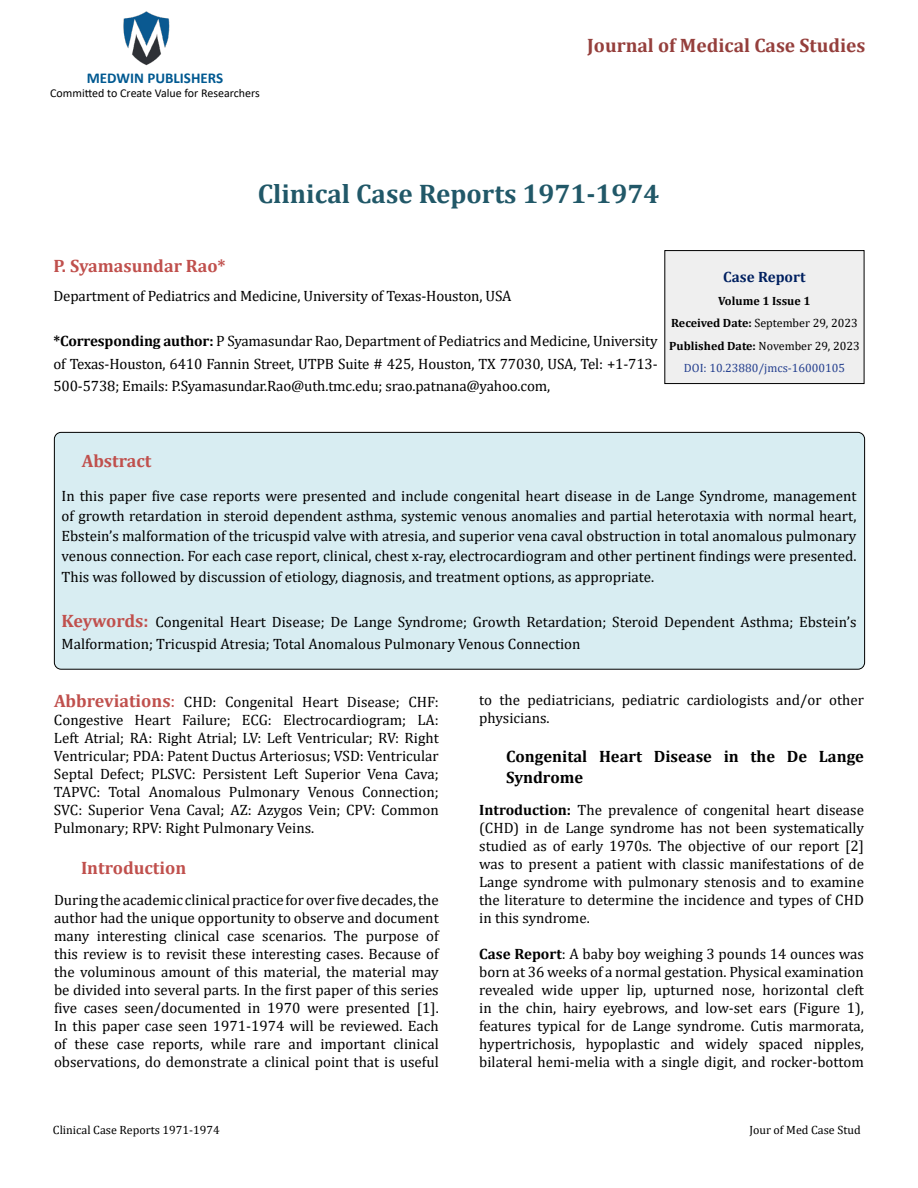
<style>
.page{position:relative;width:918px;height:1188px;background:#fff}
.page>*{position:absolute;margin:0;border:0;box-sizing:border-box;transform-origin:0 0}
.t1{font:700 27px "Cambria";color:#215868}
.t2{font:700 19.5px "Cambria";color:#953f3c}
.t3{font:700 18px "Cambria";color:#c0504d}
.t4{font:700 16.5px/21px "Cambria";color:#000}
.t5{font:15px/18px "Cambria";color:#000;text-align:justify}
.t6{font:700 15px "Calibri";color:#005991}
.t7{font:700 15px "Cambria";color:#002060}
.t8{font:700 12px/22.5px "Cambria";color:#000;text-align:center}
.t9{font:12px "Cambria";color:#000}
.t10{font:12px "Calibri";color:#000}
.s1{font-weight:700}
.s2{font-weight:400}
.s3{font-weight:400;color:#25408f}
.s4{font-weight:700;font-size:18px;color:#c0504d}
.s5{font-size:18px;color:#c0504d}
</style>
<div class="page">
<img style="left:123px;top:11px;width:47px;height:55px">
<div style="left:665px;top:251px;width:199px;height:133px;background:#efefef"></div>
<div style="left:664px;top:250px;width:200px;height:134px;border:1px solid #000"></div>
<div style="left:54px;top:432px;width:811px;height:237px;background:#d8edf2;border-radius:7px"></div>
<div style="left:54px;top:432px;width:811px;height:238px;border:1px solid #000;border-radius:7px"></div>
<p class="t6" style="left:87px;top:67px;width:138px">MEDWIN PUBLISHERS</p>
<p class="t10" style="left:50px;top:85px;width:211px">Committed to Create Value for Researchers</p>
<h2 class="t2" style="left:587px;top:31px;width:280px">Journal of Medical Case Studies</h2>
<h1 class="t1" style="left:258px;top:175px;width:403px">Clinical Case Reports 1971-1974</h1>
<p class="t3" style="left:53px;top:253px;width:174px">P. Syamasundar Rao*</p>
<p class="t5" style="left:53px;top:287px;width:460px">Department of Pediatrics and Medicine, University of Texas-Houston, USA</p>
<p class="t5" style="left:53px;top:330px;width:606px;line-height:22.5px"><span class="s1">*Corresponding author:</span> P Syamasundar Rao, Department of Pediatrics and Medicine, University of Texas-Houston, 6410 Fannin Street, UTPB Suite # 425, Houston, TX 77030, USA, Tel: +1-713- 500-5738; Emails: P.Syamasundar.Rao@uth.tmc.edu; srao.patnana@yahoo.com,</p>
<p class="t7" style="left:723px;top:266px;width:84px">Case Report</p>
<p class="t8" style="left:669px;top:289px;width:192px">Volume 1 Issue 1<br>Received Date: <span class="s2">September 29, 2023<br></span>Published Date: <span class="s2">November 29, 2023<br></span><span class="s3">DOI: 10.23880/jmcs-16000105</span></p>
<p class="t3" style="left:82px;top:448px;width:71px">Abstract</p>
<p class="t5" style="left:62px;top:485px;width:797px;line-height:20.2px">In this paper five case reports were presented and include congenital heart disease in de Lange Syndrome, management of growth retardation in steroid dependent asthma, systemic venous anomalies and partial heterotaxia with normal heart, Ebstein’s malformation of the tricuspid valve with atresia, and superior vena caval obstruction in total anomalous pulmonary venous connection. For each case report, clinical, chest x-ray, electrocardiogram and other pertinent findings were presented.<br>This was followed by discussion of etiology, diagnosis, and treatment options, as appropriate.</p>
<p class="t5" style="left:62px;top:610px;width:797px;line-height:22.5px"><span class="s4">Keywords:</span> Congenital Heart Disease; De Lange Syndrome; Growth Retardation; Steroid Dependent Asthma; Ebstein’s<br>Malformation; Tricuspid Atresia; Total Anomalous Pulmonary Venous Connection</p>
<p class="t5" style="left:54px;top:693px;width:386px"><span class="s4">Abbreviations</span><span class="s5">:</span> CHD: Congenital Heart Disease; CHF:<br>Congestive Heart Failure; ECG: Electrocardiogram; LA:<br>Left Atrial; RA: Right Atrial; LV: Left Ventricular; RV: Right Ventricular; PDA: Patent Ductus Arteriosus; VSD: Ventricular Septal Defect; PLSVC: Persistent Left Superior Vena Cava; TAPVC: Total Anomalous Pulmonary Venous Connection; SVC: Superior Vena Caval; AZ: Azygos Vein; CPV: Common Pulmonary; RPV: Right Pulmonary Veins.</p>
<p class="t3" style="left:81px;top:855px;width:107px">Introduction</p>
<p class="t5" style="left:54px;top:891px;width:386px">During the academic clinical practice for over five decades, the author had the unique opportunity to observe and document many interesting clinical case scenarios. The purpose of this review is to revisit these interesting cases. Because of the voluminous amount of this material, the material may be divided into several parts. In the first paper of this series five cases seen/documented in 1970 were presented [1].<br>In this paper case seen 1971-1974 will be reviewed. Each of these case reports, while rare and important clinical observations, do demonstrate a clinical point that is useful</p>
<p class="t5" style="left:479px;top:691px;width:386px">to the pediatricians, pediatric cardiologists and/or other physicians.</p>
<p class="t4" style="left:506px;top:745px;width:359px">Congenital Heart Disease in the De Lange<br>Syndrome</p>
<p class="t5" style="left:479px;top:800px;width:386px"><span class="s1">Introduction:</span> The prevalence of congenital heart disease (CHD) in de Lange syndrome has not been systematically studied as of early 1970s. The objective of our report [2] was to present a patient with classic manifestations of de Lange syndrome with pulmonary stenosis and to examine the literature to determine the incidence and types of CHD in this syndrome.</p>
<p class="t5" style="left:479px;top:944px;width:386px"><span class="s1">Case Report</span>: A baby boy weighing 3 pounds 14 ounces was born at 36 weeks of a normal gestation. Physical examination revealed wide upper lip, upturned nose, horizontal cleft in the chin, hairy eyebrows, and low-set ears (Figure 1), features typical for de Lange syndrome. Cutis marmorata, hypertrichosis, hypoplastic and widely spaced nipples, bilateral hemi-melia with a single digit, and rocker-bottom</p>
<p class="t9" style="left:53px;top:1123px;width:168px">Clinical Case Reports 1971-1974</p>
<p class="t9" style="left:749px;top:1123px;width:113px">Jour of Med Case Stud</p>
</div>
